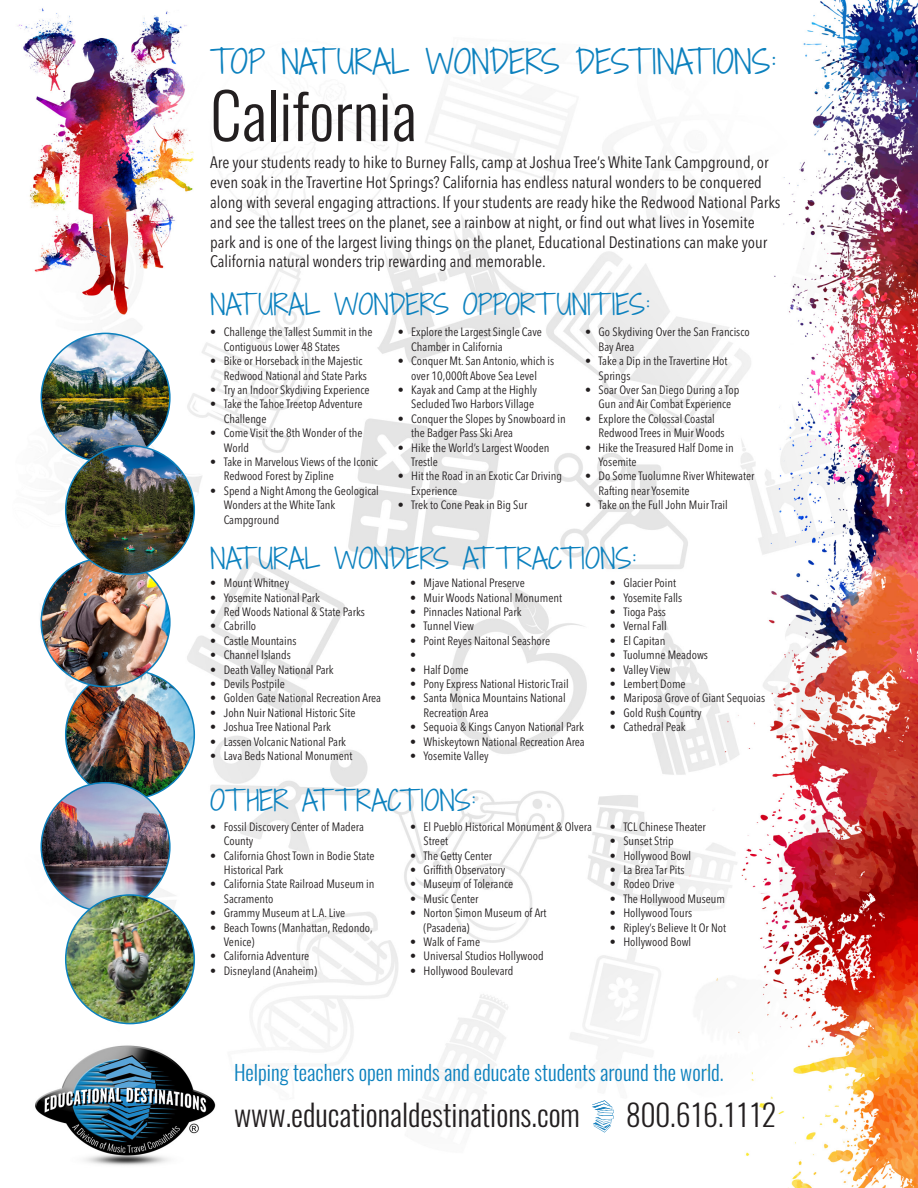
<style>
.page{position:relative;width:918px;height:1188px;background:#fff}
.page>*{position:absolute;margin:0;border:0;box-sizing:border-box;transform-origin:0 0}
.Head_1{font:300 63px "Oswald";color:#231f20}
.Head_1-2{font:300 31.5px "Shadows Into";color:#0c81be}
.t1{font:300 30px "Oswald";color:#231f20}
.Head_1-3{font:300 27px "Shadows Into";color:#0c81be}
.Head_1-4{font:300 21px "Oswald";color:#0c81be}
.Body_Copy{font:condensed 16.5px/19.8px "Avenir Next LT Pro";color:#231f20}
.t2{font:condensed 12px/14.4px "Avenir Next LT Pro";color:#231f20}
</style>
<div class="page">
<img style="left:18px;top:0;width:900px;height:1188px">
<img style="left:66px;top:670px;width:128px;height:129px;border-radius:64px">
<img style="left:41px;top:783px;width:129px;height:128px;border-radius:64px">
<img style="left:41px;top:333px;width:129px;height:129px;border-radius:64px">
<img style="left:41px;top:558px;width:129px;height:129px;border-radius:64px">
<img style="left:66px;top:446px;width:128px;height:128px;border-radius:64px">
<img style="left:66px;top:895px;width:128px;height:129px;border-radius:64px">
<svg style="left:592px;top:1100px;width:22px;height:33px"></svg>
<p class="Head_1-2" style="left:210px;top:38px;width:568px">TOP NAT URAL WONDERS DESTINATIONS:</p>
<p class="Head_1" style="left:210px;top:74px;width:208px">California</p>
<p class="Body_Copy" style="left:210px;top:153px;width:572px">Are your students ready to hike to Burney Falls, camp at Joshua Tree’s White Tank Campground, or even soak in the Travertine Hot Springs? California has endless natural wonders to be conquered along with several engaging attractions. If your students are ready hike the Redwood National Parks and see the tallest trees on the planet, see a rainbow at night, or find out what lives in Yosemite park and is one of the largest living things on the planet, Educational Destinations can make your California natural wonders trip rewarding and memorable.</p>
<p class="Head_1-3" style="left:210px;top:285px;width:441px">NAT URAL WONDERS OPPORT UNITIES:</p>
<p class="t2" style="left:224px;top:325px;width:150px;text-indent:-14px">• Challenge the Tallest Summit in the<br>Contiguous Lower 48 States</p>
<p class="t2" style="left:224px;top:354px;width:145px;text-indent:-14px">• Bike or Horseback in the Majestic<br>Redwood National and State Parks</p>
<p class="t2" style="left:210px;top:383px;width:161px">• Try an Indoor Skydiving Experience</p>
<p class="t2" style="left:224px;top:397px;width:140px;text-indent:-14px">• Take the Tahoe Treetop Adventure<br>Challenge</p>
<p class="t2" style="left:224px;top:426px;width:140px;text-indent:-14px">• Come Visit the 8th Wonder of the<br>World</p>
<p class="t2" style="left:224px;top:455px;width:156px;text-indent:-14px">• Take in Marvelous Views of the Iconic<br>Redwood Forest by Zipline</p>
<p class="t2" style="left:224px;top:483px;width:157px;text-indent:-14px">• Spend a Night Among the Geological<br>Wonders at the White Tank<br>Campground</p>
<p class="t2" style="left:411px;top:325px;width:132px;text-indent:-14px">• Explore the Largest Single Cave<br>Chamber in California</p>
<p class="t2" style="left:398px;top:354px;width:158px;text-align:center">• Conquer Mt. San Antonio, which is over 10,000ft Above Sea Level</p>
<p class="t2" style="left:398px;top:383px;width:141px;text-align:right">• Kayak and Camp at the Highly<br>Secluded Two Harbors Village</p>
<p class="t2" style="left:411px;top:411px;width:156px;text-indent:-14px">• Conquer the Slopes by Snowboard in the Badger Pass Ski Area</p>
<p class="t2" style="left:411px;top:440px;width:140px;text-indent:-14px">• Hike the World’s Largest Wooden<br>Trestle</p>
<p class="t2" style="left:411px;top:469px;width:152px;text-indent:-14px">• Hit the Road in an Exotic Car Driving<br>Experience</p>
<p class="t2" style="left:398px;top:498px;width:131px">• Trek to Cone Peak in Big Sur</p>
<p class="t2" style="left:599px;top:325px;width:153px;text-indent:-14px">• Go Skydiving Over the San Francisco<br>Bay Area</p>
<p class="t2" style="left:599px;top:354px;width:130px;text-indent:-14px">• Take a Dip in the Travertine Hot<br>Springs</p>
<p class="t2" style="left:585px;top:383px;width:156px;text-align:center">• Soar Over San Diego During a Top<br>Gun and Air Combat Experience</p>
<p class="t2" style="left:599px;top:411px;width:128px;text-indent:-14px">• Explore the Colossal Coastal<br>Redwood Trees in Muir Woods</p>
<p class="t2" style="left:599px;top:440px;width:137px;text-indent:-14px">• Hike the Treasured Half Dome in<br>Yosemite</p>
<p class="t2" style="left:599px;top:469px;width:157px;text-indent:-14px">• Do Some Tuolumne River Whitewater<br>Rafting near Yosemite</p>
<p class="t2" style="left:585px;top:498px;width:144px">• Take on the Full John Muir Trail</p>
<p class="Head_1-3" style="left:210px;top:539px;width:428px">NAT URAL WONDERS AT T RACTIONS:</p>
<p class="t2" style="left:210px;top:576px;width:80px">• Mount Whitney</p>
<p class="t2" style="left:210px;top:590px;width:111px">• Yosemite National Park</p>
<p class="t2" style="left:210px;top:605px;width:156px">• Red Woods National &amp; State Parks</p>
<p class="t2" style="left:210px;top:619px;width:47px">• Cabrillo</p>
<p class="t2" style="left:210px;top:633px;width:88px">• Castle Mountains</p>
<p class="t2" style="left:210px;top:648px;width:82px">• Channel Islands</p>
<p class="t2" style="left:210px;top:662px;width:125px">• Death Valley National Park</p>
<p class="t2" style="left:210px;top:677px;width:76px">• Devils Postpile</p>
<p class="t2" style="left:210px;top:691px;width:172px">• Golden Gate National Recreation Area</p>
<p class="t2" style="left:210px;top:705px;width:147px">• John Nuir National Historic Site</p>
<p class="t2" style="left:210px;top:720px;width:122px">• Joshua Tree National Park</p>
<p class="t2" style="left:210px;top:734px;width:137px">• Lassen Volcanic National Park</p>
<p class="t2" style="left:210px;top:749px;width:144px">• Lava Beds National Monument</p>
<p class="t2" style="left:410px;top:576px;width:116px">• Mjave National Preserve</p>
<p class="t2" style="left:410px;top:590px;width:154px">• Muir Woods National Monument</p>
<p class="t2" style="left:410px;top:605px;width:113px">• Pinnacles National Park</p>
<p class="t2" style="left:410px;top:619px;width:65px">• Tunnel View</p>
<p class="t2" style="left:410px;top:633px;width:142px">• Point Reyes Naitonal Seashore</p>
<p class="t2" style="left:410px;top:648px;width:7px">•</p>
<p class="t2" style="left:410px;top:662px;width:60px">• Half Dome</p>
<p class="t2" style="left:410px;top:677px;width:160px">• Pony Express National Historic Trail</p>
<p class="t2" style="left:424px;top:691px;width:144px;text-indent:-14px">• Santa Monica Mountains National<br>Recreation Area</p>
<p class="t2" style="left:410px;top:720px;width:175px">• Sequoia &amp; Kings Canyon National Park</p>
<p class="t2" style="left:410px;top:734px;width:176px">• Whiskeytown National Recreation Area</p>
<p class="t2" style="left:410px;top:749px;width:80px">• Yosemite Valley</p>
<p class="Head_1-3" style="left:210px;top:780px;width:267px">OT HER AT T RACTIONS:</p>
<p class="t2" style="left:224px;top:819px;width:142px;text-indent:-14px">• Fossil Discovery Center of Madera<br>County</p>
<p class="t2" style="left:224px;top:848px;width:152px;text-indent:-14px">• California Ghost Town in Bodie State<br>Historical Park</p>
<p class="t2" style="left:224px;top:877px;width:152px;text-indent:-14px">• California State Railroad Museum in<br>Sacramento</p>
<p class="t2" style="left:210px;top:906px;width:137px">• Grammy Museum at L.A. Live</p>
<p class="t2" style="left:224px;top:920px;width:150px;text-indent:-14px">• Beach Towns (Manhattan, Redondo,<br>Venice)</p>
<p class="t2" style="left:210px;top:949px;width:101px">• California Adventure</p>
<p class="t2" style="left:210px;top:963px;width:108px">• Disneyland (Anaheim)</p>
<p class="t2" style="left:424px;top:819px;width:170px;text-indent:-14px">• El Pueblo Historical Monument &amp; Olvera<br>Street</p>
<p class="t2" style="left:410px;top:848px;width:84px">• The Getty Center</p>
<p class="t2" style="left:410px;top:863px;width:97px">• Griffith Observatory</p>
<p class="t2" style="left:410px;top:877px;width:105px">• Museum of Tolerance</p>
<p class="t2" style="left:410px;top:891px;width:70px">• Music Center</p>
<p class="t2" style="left:424px;top:906px;width:125px;text-indent:-14px">• Norton Simon Museum of Art (Pasadena)</p>
<p class="t2" style="left:410px;top:935px;width:72px">• Walk of Fame</p>
<p class="t2" style="left:410px;top:949px;width:135px">• Universal Studios Hollywood</p>
<p class="t2" style="left:410px;top:963px;width:105px">• Hollywood Boulevard</p>
<p class="t2" style="left:610px;top:576px;width:68px">• Glacier Point</p>
<p class="t2" style="left:610px;top:590px;width:74px">• Yosemite Falls</p>
<p class="t2" style="left:610px;top:605px;width:58px">• Tioga Pass</p>
<p class="t2" style="left:610px;top:619px;width:58px">• Vernal Fall</p>
<p class="t2" style="left:610px;top:633px;width:57px">• El Capitan</p>
<p class="t2" style="left:610px;top:648px;width:100px">• Tuolumne Meadows</p>
<p class="t2" style="left:610px;top:662px;width:62px">• Valley View</p>
<p class="t2" style="left:610px;top:677px;width:77px">• Lembert Dome</p>
<p class="t2" style="left:610px;top:691px;width:157px">• Mariposa Grove of Giant Sequoias</p>
<p class="t2" style="left:610px;top:705px;width:93px">• Gold Rush Country</p>
<p class="t2" style="left:610px;top:720px;width:77px">• Cathedral Peak</p>
<p class="t2" style="left:610px;top:819px;width:98px">• TCL Chinese Theater</p>
<p class="t2" style="left:610px;top:834px;width:66px">• Sunset Strip</p>
<p class="t2" style="left:610px;top:848px;width:83px">• Hollywood Bowl</p>
<p class="t2" style="left:610px;top:863px;width:76px">• La Brea Tar Pits</p>
<p class="t2" style="left:610px;top:877px;width:66px">• Rodeo Drive</p>
<p class="t2" style="left:610px;top:891px;width:117px">• The Hollywood Museum</p>
<p class="t2" style="left:610px;top:906px;width:84px">• Hollywood Tours</p>
<p class="t2" style="left:610px;top:920px;width:118px">• Ripley’s Believe It Or Not</p>
<p class="t2" style="left:610px;top:935px;width:83px">• Hollywood Bowl</p>
<p class="Head_1-4" style="left:234px;top:1059px;width:491px">Helping teachers open minds and educate students around the world.</p>
<p class="t1" style="left:234px;top:1094px;width:347px">www.educationaldestinations.com</p>
<p class="t1" style="left:626px;top:1094px;width:152px">800.616.1112</p>
</div>
